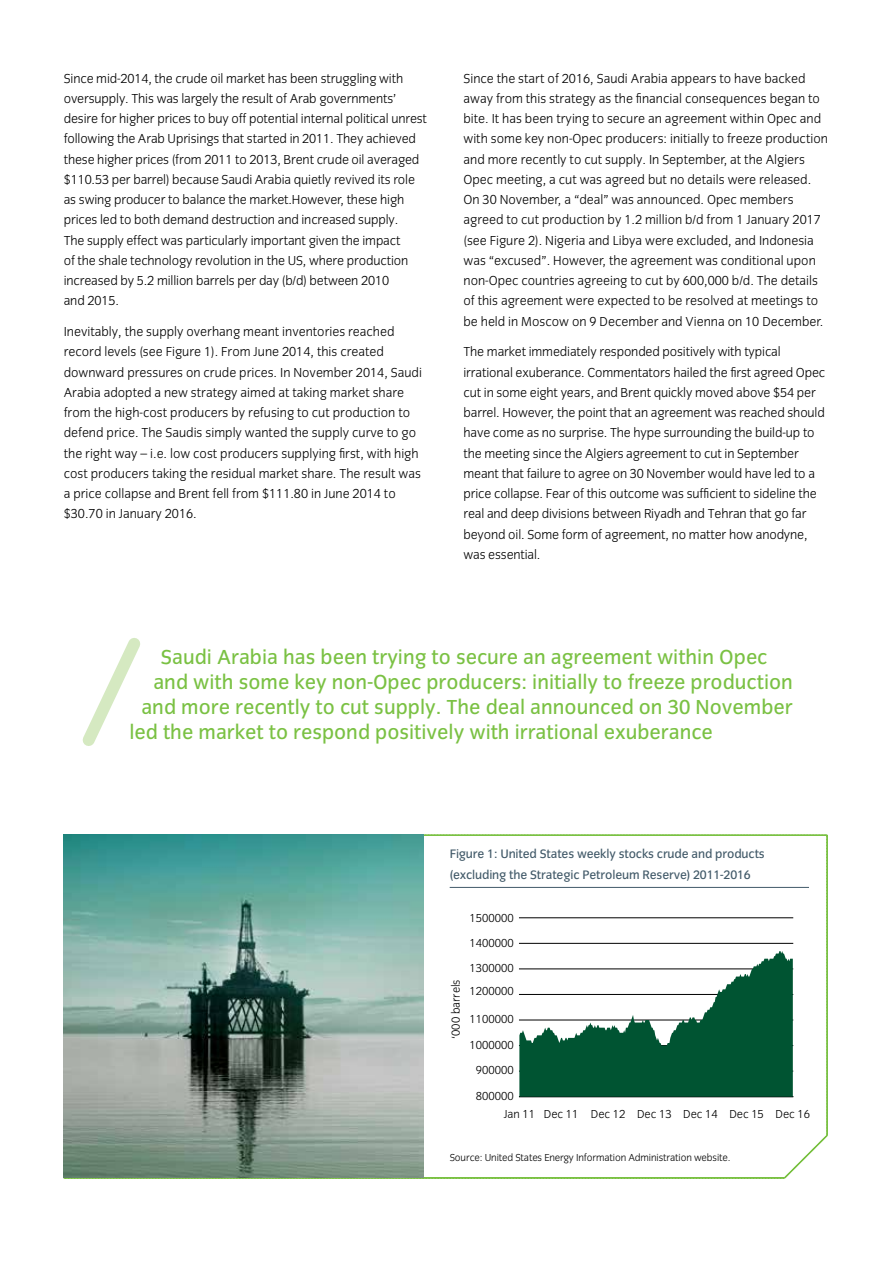
<style>
.page{position:relative;width:893px;height:1263px;background:#fff}
.page>*{position:absolute;margin:0;border:0;box-sizing:border-box;transform-origin:0 0}
.t1{font:21px "Congress Sans Std";color:#7ac143}
.t2{font:13.5px/20.2px "Congress Sans Light Std";letter-spacing:-.01em;color:#000}
.t3{font:12.75px/20.2px "Congress Sans Std";letter-spacing:-.01em;color:#425a69}
.t4{font:12px "Congress Sans Light Std";color:#000}
.t5{font:10.5px "Congress Sans Light Std";letter-spacing:-.01em;color:#000}
</style>
<div class="page">
<svg style="left:63px;top:834px;width:765px;height:345px"></svg>
<hr style="left:450px;top:887px;width:359px;height:1px;background:#425a69">
<hr style="left:519px;top:943px;width:274px;height:1px;background:#000">
<hr style="left:519px;top:917px;width:274px;height:1px;background:#000">
<svg style="left:519px;top:951px;width:274px;height:146px"></svg>
<svg style="left:82px;top:638px;width:58px;height:108px"></svg>
<img style="left:64px;top:834px;width:359px;height:344px">
<p class="t2" style="left:64px;top:68px;width:365px">Since mid-2014, the crude oil market has been struggling with oversupply. This was largely the result of Arab governments’ desire for higher prices to buy off potential internal political unrest following the Arab Uprisings that started in 2011. They achieved these higher prices (from 2011 to 2013, Brent crude oil averaged $110.53 per barrel) because Saudi Arabia quietly revived its role as swing producer to balance the market.However, these high prices led to both demand destruction and increased supply.<br>The supply effect was particularly important given the impact<br>of the shale technology revolution in the US, where production increased by 5.2 million barrels per day (b/d) between 2010<br>and 2015.</p>
<p class="t2" style="left:64px;top:322px;width:360px">Inevitably, the supply overhang meant inventories reached record levels (see Figure 1). From June 2014, this created downward pressures on crude prices. In November 2014, Saudi Arabia adopted a new strategy aimed at taking market share from the high-cost producers by refusing to cut production to defend price. The Saudis simply wanted the supply curve to go the right way – i.e. low cost producers supplying first, with high cost producers taking the residual market share. The result was a price collapse and Brent fell from $111.80 in June 2014 to $30.70 in January 2016.</p>
<p class="t2" style="left:463px;top:68px;width:366px">Since the start of 2016, Saudi Arabia appears to have backed away from this strategy as the financial consequences began to bite. It has been trying to secure an agreement within Opec and with some key non-Opec producers: initially to freeze production and more recently to cut supply. In September, at the Algiers Opec meeting, a cut was agreed but no details were released.<br>On 30 November, a “deal” was announced. Opec members agreed to cut production by 1.2 million b/d from 1 January 2017 (see Figure 2). Nigeria and Libya were excluded, and Indonesia was “excused”. However, the agreement was conditional upon non-Opec countries agreeing to cut by 600,000 b/d. The details of this agreement were expected to be resolved at meetings to be held in Moscow on 9 December and Vienna on 10 December.</p>
<p class="t2" style="left:463px;top:342px;width:363px">The market immediately responded positively with typical irrational exuberance. Commentators hailed the first agreed Opec cut in some eight years, and Brent quickly moved above $54 per barrel. However, the point that an agreement was reached should have come as no surprise. The hype surrounding the build-up to the meeting since the Algiers agreement to cut in September meant that failure to agree on 30 November would have led to a price collapse. Fear of this outcome was sufficient to sideline the real and deep divisions between Riyadh and Tehran that go far beyond oil. Some form of agreement, no matter how anodyne, was essential.</p>
<h1 class="t1" style="left:161px;top:646px;width:608px">Saudi Arabia has been trying to secure an agreement within Opec</h1>
<h1 class="t1" style="left:153px;top:670px;width:641px">and with some key non-Opec producers: initially to freeze production</h1>
<h1 class="t1" style="left:141px;top:695px;width:653px">and more recently to cut supply. The deal announced on 30 November</h1>
<h1 class="t1" style="left:129px;top:720px;width:585px">led the market to respond positively with irrational exuberance</h1>
<p class="t3" style="left:450px;top:844px;width:317px">Figure 1: United States weekly stocks crude and products (excluding the Strategic Petroleum Reserve) 2011-2016</p>
<p class="t4" style="left:470px;top:911px;width:46px">1500000</p>
<p class="t4" style="left:470px;top:936px;width:46px">1400000</p>
<p class="t4" style="left:449px;top:1039px;width:61px;rotate:-90deg">‘000 barrels</p>
<p class="t4" style="left:470px;top:962px;width:46px">1300000</p>
<p class="t4" style="left:470px;top:984px;width:46px">1200000</p>
<p class="t4" style="left:470px;top:1013px;width:46px">1100000</p>
<p class="t4" style="left:470px;top:1038px;width:46px">1000000</p>
<p class="t4" style="left:476px;top:1063px;width:39px">900000</p>
<p class="t4" style="left:476px;top:1089px;width:39px">800000</p>
<p class="t4" style="left:504px;top:1108px;width:308px">Jan 11 Dec 11 Dec 12 Dec 13 Dec 14 Dec 15 Dec 16</p>
<p class="t5" style="left:450px;top:1152px;width:282px">Source: United States Energy Information Administration website.</p>
</div>
